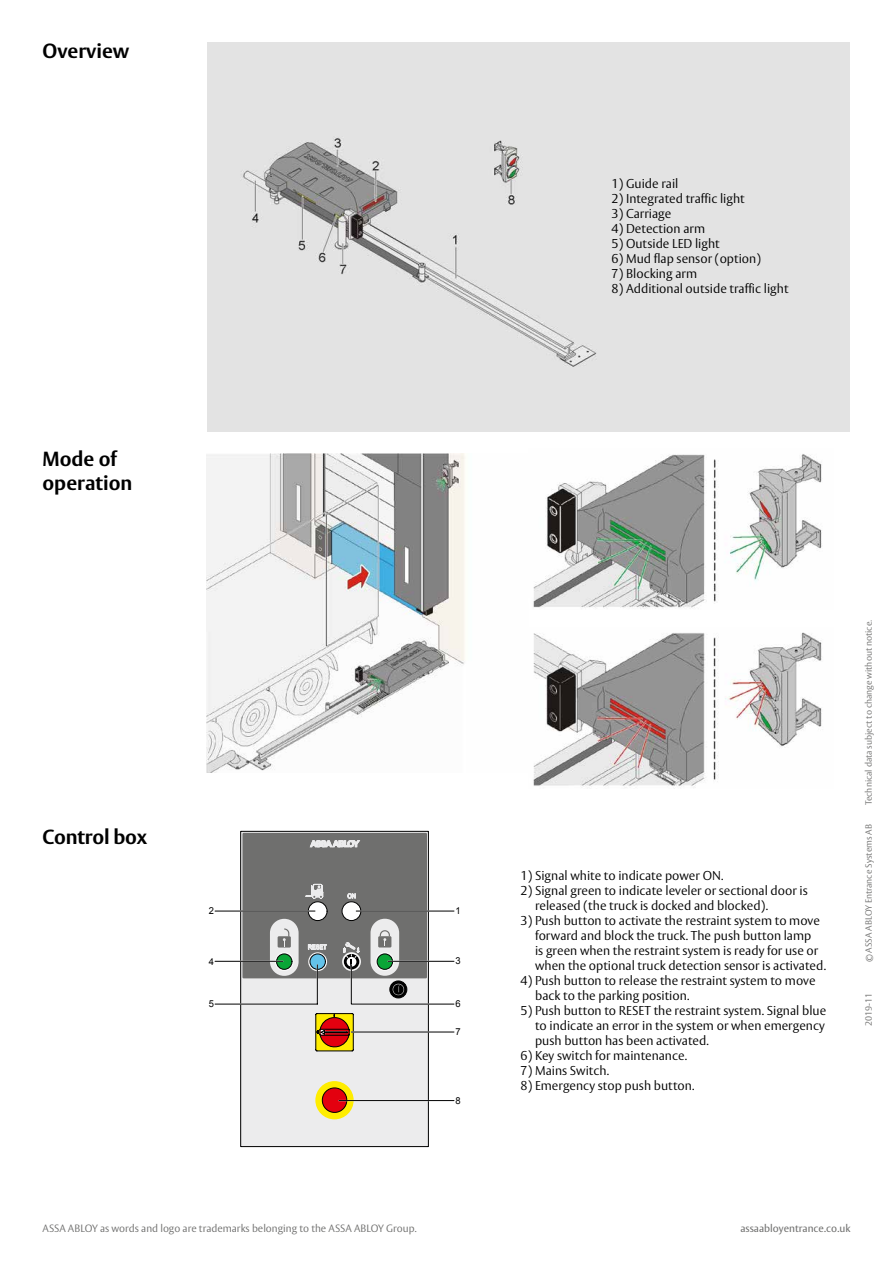
<style>
.page{position:relative;width:893px;height:1263px;background:#fff}
.page>*{position:absolute;margin:0;border:0;box-sizing:border-box;transform-origin:0 0}
.t1{font:700 20.25px/24px "ASSA Vesta";color:#000}
.t2{font:300 12.75px/15px "ASSA Vesta";color:#000}
.t3{font:300 10.5px "ASSA Vesta";color:#6f6f6e}
.t4{font:10.5px "ASSA Vesta";color:#6f6f6e}
.t5{font:9.6px "Arial";color:#000}
.t6{font:300 9px "ASSA Vesta";color:#6f6f6e}
</style>
<div class="page">
<div style="left:207px;top:43px;width:643px;height:389px;background:#e3e3e3"></div>
<div style="left:240px;top:831px;width:189px;height:315px;background:#ececed"></div>
<div style="left:315px;top:1081px;width:39px;height:38px;background:#ffed00;border-radius:50%"></div>
<div style="left:241px;top:831px;width:187px;height:316px;border:1px solid #000"></div>
<div style="left:242px;top:833px;width:185px;height:145px;background:#6f6f6e"></div>
<svg style="left:315px;top:1013px;width:39px;height:99px"></svg>
<hr style="left:351px;top:1031px;width:103px;height:2px;background:#fff">
<hr style="left:339px;top:1100px;width:115px;height:1px;background:#000">
<hr style="left:351px;top:1032px;width:103px;height:1px;background:#000">
<div style="left:270px;top:919px;width:29px;height:57px;background:#ececed;border-radius:14px"></div>
<svg style="left:310px;top:840px;width:49px;height:7px"></svg>
<hr style="left:215px;top:910px;width:100px;height:2px;background:#fff">
<hr style="left:215px;top:911px;width:100px;height:1px;background:#000">
<hr style="left:215px;top:961px;width:68px;height:1px;background:#000">
<hr style="left:215px;top:1003px;width:102px;height:2px;background:#fff">
<hr style="left:215px;top:1004px;width:102px;height:1px;background:#000">
<svg style="left:276px;top:884px;width:178px;height:121px"></svg>
<img style="left:207px;top:453px;width:258px;height:319px">
<img style="left:243px;top:138px;width:354px;height:229px">
<img style="left:533px;top:454px;width:289px;height:155px">
<img style="left:533px;top:632px;width:289px;height:157px">
<h1 class="t1" style="left:43px;top:40px;width:88px">Overview</h1>
<p class="t2" style="left:611px;top:176px;width:68px">1) Guide rail</p>
<p class="t2" style="left:611px;top:191px;width:135px">2) Integrated traffic light</p>
<p class="t2" style="left:611px;top:206px;width:61px">3) Carriage</p>
<p class="t2" style="left:611px;top:221px;width:95px">4) Detection arm</p>
<p class="t2" style="left:611px;top:236px;width:110px">5) Outside LED light</p>
<p class="t2" style="left:611px;top:251px;width:151px">6) Mud flap sensor (option)</p>
<p class="t2" style="left:611px;top:266px;width:87px">7) Blocking arm</p>
<p class="t2" style="left:611px;top:281px;width:179px">8) Additional outside traffic light</p>
<h1 class="t1" style="left:43px;top:447px;width:91px">Mode of operation</h1>
<p class="t6" style="left:863px;top:805px;width:187px;rotate:-90deg">Technical data subject to change without notice.</p>
<h1 class="t1" style="left:43px;top:825px;width:106px">Control box</h1>
<p class="t5" style="left:209px;top:904px;width:7px">2</p>
<p class="t5" style="left:209px;top:955px;width:7px">4</p>
<p class="t5" style="left:209px;top:997px;width:7px">5</p>
<p class="t5" style="left:456px;top:904px;width:7px">1</p>
<p class="t5" style="left:456px;top:954px;width:7px">3</p>
<p class="t5" style="left:456px;top:997px;width:7px">6</p>
<p class="t5" style="left:456px;top:1025px;width:7px">7</p>
<p class="t2" style="left:520px;top:868px;width:205px">1) Signal white to indicate power ON.</p>
<p class="t2" style="left:535px;top:883px;width:274px;text-indent:-15px">2) Signal green to indicate leveler or sectional door is released (the truck is docked and blocked).</p>
<p class="t2" style="left:535px;top:913px;width:292px;text-indent:-15px">3) Push button to activate the restraint system to move forward and block the truck. The push button lamp<br>is green when the restraint system is ready for use or when the optional truck detection sensor is activated.</p>
<p class="t2" style="left:535px;top:973px;width:282px;text-indent:-15px">4) Push button to release the restraint system to move back to the parking position.</p>
<p class="t2" style="left:535px;top:1003px;width:293px;text-align:justify;text-indent:-15px">5) Push button to RESET the restraint system. Signal blue to indicate an error in the system or when emergency push button has been activated.</p>
<p class="t2" style="left:520px;top:1048px;width:168px">6) Key switch for maintenance.</p>
<p class="t2" style="left:520px;top:1063px;width:90px">7) Mains Switch.</p>
<p class="t2" style="left:520px;top:1078px;width:176px">8) Emergency stop push button.</p>
<p class="t6" style="left:863px;top:962px;width:140px;rotate:-90deg">© ASSA ABLOY Entrance Systems AB</p>
<p class="t6" style="left:863px;top:1026px;width:35px;rotate:-90deg">2019-11</p>
<p class="t5" style="left:456px;top:1094px;width:7px">8</p>
<p class="t3" style="left:43px;top:1222px;width:376px">ASSA ABLOY as words and logo are trademarks belonging to the ASSA ABLOY Group.</p>
<p class="t4" style="left:740px;top:1222px;width:112px">assaabloyentrance.co.uk</p>
<p class="t4" style="left:744px;top:1222px;width:107px">a s abloyentrance.com</p>
</div>
